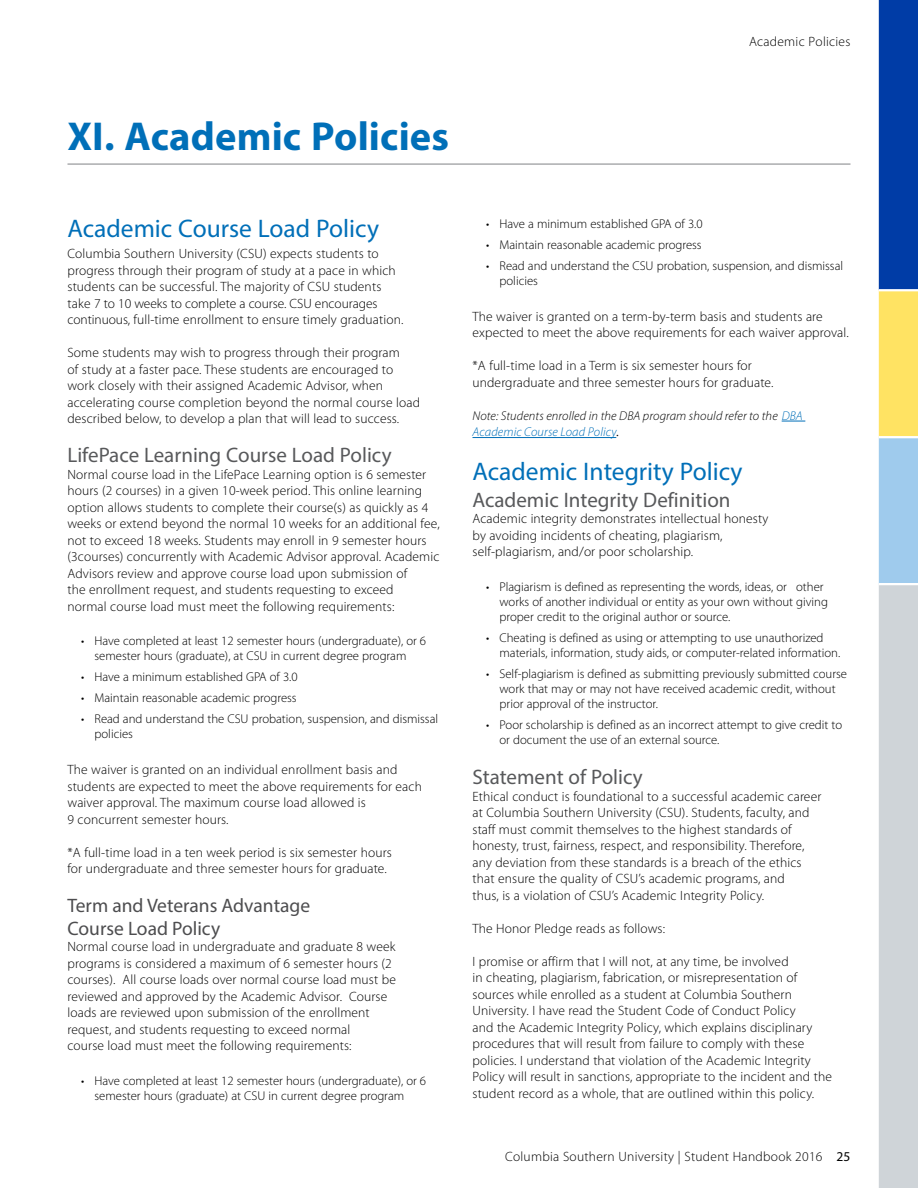
<style>
.page{position:relative;width:918px;height:1188px;background:#fff}
.page>*{position:absolute;margin:0;border:0;box-sizing:border-box;transform-origin:0 0}
.t1{font:700 40.5px "Myriad Pro";letter-spacing:.005em;color:#006fb8}
.t2{font:25.5px "Myriad Pro";color:#006fb8}
.t3{font:21px "Myriad Pro";color:#58595b}
.t4{font:19.5px/22.5px "Myriad Pro";color:#4d4d4f}
.t5{font:300 13.5px/16.5px "Myriad Pro";letter-spacing:.01em;color:#000}
.t6{font:300 12.75px/15px "Myriad Pro";color:#000}
.t7{font:italic 300 12.75px/16.5px "Myriad Pro";letter-spacing:.01em;color:#000}
.s1{color:#006fb8}
.s2{font-family:"Giovanni Std";font-weight:400;font-size:13.5px}
.s3{font-weight:400}
</style>
<div class="page">
<div style="left:878px;top:0;width:40px;height:290px;background:#003ca6"></div>
<div style="left:878px;top:437px;width:40px;height:147px;background:#9fcbed"></div>
<div style="left:878px;top:584px;width:40px;height:604px;background:#cfd4d8"></div>
<div style="left:878px;top:290px;width:40px;height:147px;background:#ffe363"></div>
<hr style="left:876px;top:0;width:3px;height:1188px;background:#fff">
<hr style="left:879px;top:289px;width:39px;height:2px;background:#fff">
<hr style="left:879px;top:436px;width:39px;height:2px;background:#fff">
<hr style="left:879px;top:583px;width:39px;height:2px;background:#fff">
<hr style="left:68px;top:164px;width:782px;height:1px;background:#808285">
<svg style="left:782px;top:421px;width:23px;height:1px"></svg>
<hr style="left:472px;top:437px;width:144px;height:1px;background:#006fb8">
<p class="t5" style="left:749px;top:33px;width:103px">Academic Policies</p>
<h1 class="t1" style="left:68px;top:110px;width:383px">XI. Academic Policies</h1>
<h2 class="t2" style="left:68px;top:213px;width:313px">Academic Course Load Policy</h2>
<p class="t5" style="left:68px;top:246px;width:337px">Columbia Southern University (CSU) expects students to progress through their program of study at a pace in which students can be successful. The majority of CSU students take 7 to 10 weeks to complete a course. CSU encourages continuous, full-time enrollment to ensure timely graduation.</p>
<p class="t5" style="left:68px;top:345px;width:354px">Some students may wish to progress through their program<br>of study at a faster pace. These students are encouraged to work closely with their assigned Academic Advisor, when accelerating course completion beyond the normal course load described below, to develop a plan that will lead to success.</p>
<h3 class="t3" style="left:68px;top:442px;width:326px">LifePace Learning Course Load Policy</h3>
<p class="t5" style="left:68px;top:466px;width:374px">Normal course load in the LifePace Learning option is 6 semester hours (2 courses) in a given 10-week period. This online learning option allows students to complete their course(s) as quickly as 4 weeks or extend beyond the normal 10 weeks for an additional fee, not to exceed 18 weeks. Students may enroll in 9 semester hours (3courses) concurrently with Academic Advisor approval. Academic Advisors review and approve course load upon submission of<br>the enrollment request, and students requesting to exceed<br>normal course load must meet the following requirements:</p>
<p class="t6" style="left:81px;top:634px;width:347px;text-align:center">• Have completed at least 12 semester hours (undergraduate), or 6 semester hours (graduate), at CSU in current degree program</p>
<p class="t6" style="left:81px;top:670px;width:218px">• Have a minimum established GPA of 3.0</p>
<p class="t6" style="left:81px;top:691px;width:217px">• Maintain reasonable academic progress</p>
<p class="t6" style="left:95px;top:712px;width:345px;text-indent:-14px">• Read and understand the CSU probation, suspension, and dismissal policies</p>
<p class="t5" style="left:68px;top:762px;width:356px">The waiver is granted on an individual enrollment basis and students are expected to meet the above requirements for each waiver approval. The maximum course load allowed is<br>9 concurrent semester hours.</p>
<p class="t5" style="left:68px;top:844px;width:326px">*A full-time load in a ten week period is six semester hours for undergraduate and three semester hours for graduate.</p>
<h3 class="t4" style="left:68px;top:894px;width:244px">Term and Veterans Advantage<br>Course Load Policy</h3>
<p class="t5" style="left:68px;top:939px;width:330px">Normal course load in undergraduate and graduate 8 week programs is considered a maximum of 6 semester hours (2 courses). All course loads over normal course load must be reviewed and approved by the Academic Advisor. Course loads are reviewed upon submission of the enrollment request, and students requesting to exceed normal<br>course load must meet the following requirements:</p>
<p class="t6" style="left:95px;top:1073px;width:333px;text-indent:-14px">• Have completed at least 12 semester hours (undergraduate), or 6 semester hours (graduate) at CSU in current degree program</p>
<p class="t6" style="left:486px;top:216px;width:218px">• Have a minimum established GPA of 3.0</p>
<p class="t6" style="left:486px;top:237px;width:217px">• Maintain reasonable academic progress</p>
<p class="t6" style="left:500px;top:258px;width:345px;text-indent:-14px">• Read and understand the CSU probation, suspension, and dismissal policies</p>
<p class="t5" style="left:472px;top:308px;width:378px">The waiver is granted on a term-by-term basis and students are expected to meet the above requirements for each waiver approval.</p>
<p class="t5" style="left:472px;top:358px;width:303px">*A full-time load in a Term is six semester hours for undergraduate and three semester hours for graduate.</p>
<p class="t7" style="left:472px;top:408px;width:332px">Note: Students enrolled in the DBA program should refer to the <span class="s1">DBA<br>Academic Course Load Policy</span><span class="s2">.</span></p>
<h2 class="t2" style="left:472px;top:455px;width:272px">Academic Integrity Policy</h2>
<h3 class="t3" style="left:472px;top:487px;width:260px">Academic Integrity Definition</h3>
<p class="t5" style="left:472px;top:511px;width:298px">Academic integrity demonstrates intellectual honesty by avoiding incidents of cheating, plagiarism, self-plagiarism, and/or poor scholarship.</p>
<p class="t6" style="left:500px;top:579px;width:330px;text-indent:-14px">• Plagiarism is defined as representing the words, ideas, or other works of another individual or entity as your own without giving proper credit to the original author or source.</p>
<p class="t6" style="left:500px;top:630px;width:342px;text-indent:-14px">• Cheating is defined as using or attempting to use unauthorized materials, information, study aids, or computer-related information.</p>
<p class="t6" style="left:500px;top:666px;width:349px;text-indent:-14px">• Self-plagiarism is defined as submitting previously submitted course work that may or may not have received academic credit, without prior approval of the instructor.</p>
<p class="t6" style="left:500px;top:717px;width:344px;text-indent:-14px">• Poor scholarship is defined as an incorrect attempt to give credit to or document the use of an external source.</p>
<h3 class="t3" style="left:472px;top:764px;width:172px">Statement of Policy</h3>
<p class="t5" style="left:472px;top:788px;width:350px">Ethical conduct is foundational to a successful academic career at Columbia Southern University (CSU). Students, faculty, and staff must commit themselves to the highest standards of honesty, trust, fairness, respect, and responsibility. Therefore, any deviation from these standards is a breach of the ethics that ensure the quality of CSU’s academic programs, and<br>thus, is a violation of CSU’s Academic Integrity Policy.</p>
<p class="t5" style="left:472px;top:920px;width:194px">The Honor Pledge reads as follows:</p>
<p class="t5" style="left:472px;top:953px;width:361px">I promise or affirm that I will not, at any time, be involved<br>in cheating, plagiarism, fabrication, or misrepresentation of sources while enrolled as a student at Columbia Southern University. I have read the Student Code of Conduct Policy<br>and the Academic Integrity Policy, which explains disciplinary procedures that will result from failure to comply with these policies. I understand that violation of the Academic Integrity Policy will result in sanctions, appropriate to the incident and the student record as a whole, that are outlined within this policy.</p>
<p class="t5" style="left:505px;top:1148px;width:347px">Columbia Southern University | Student Handbook 2016 <span class="s3">25</span></p>
</div>
